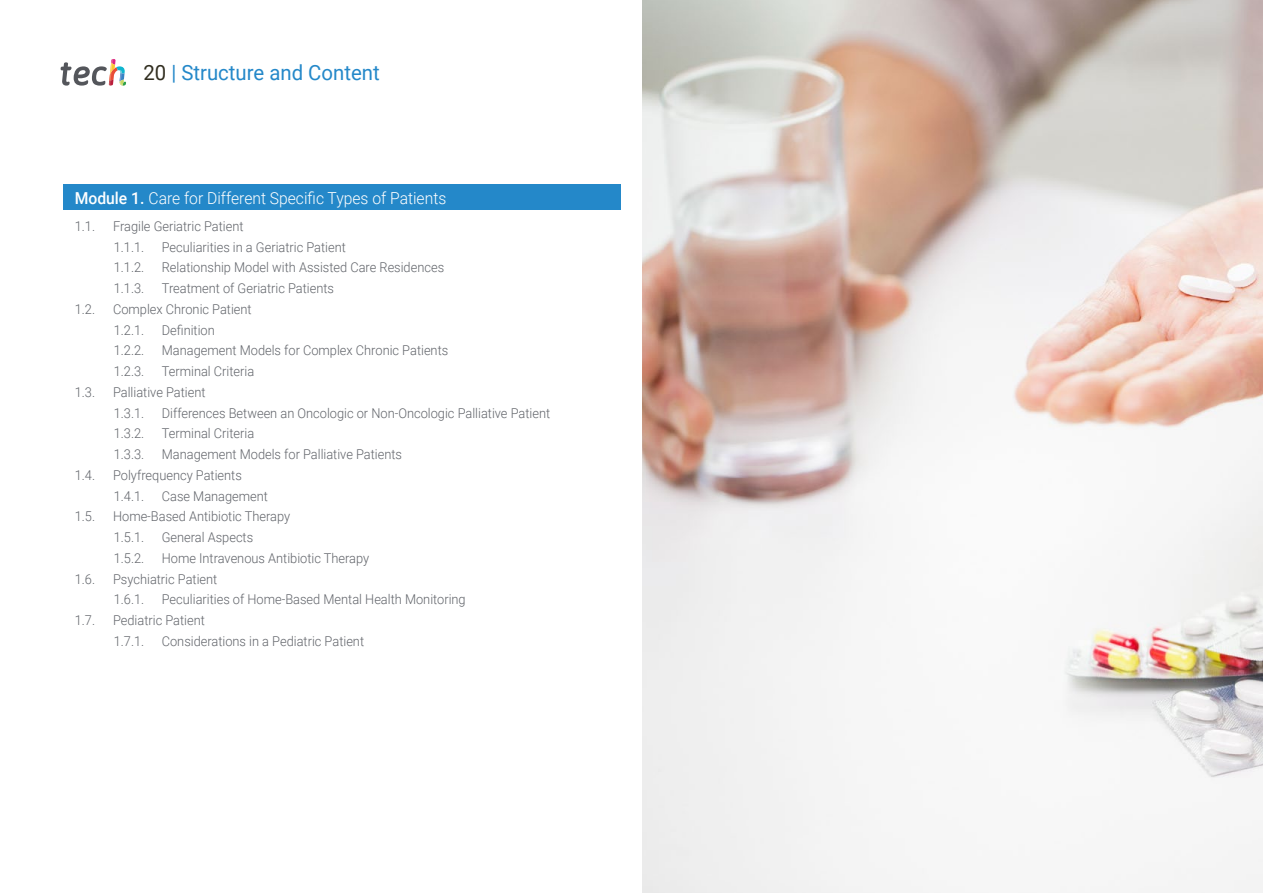
<style>
.page{position:relative;width:1263px;height:893px;background:#fff}
.page>*{position:absolute;margin:0;border:0;box-sizing:border-box;transform-origin:0 0}
.t1{font:21px "Roboto";color:#2488c9}
.t2{font:300 16.5px "Roboto";color:#fff;scale:.95 1}
.t3{font:300 13.5px/20.7px "Roboto";color:#61646a;scale:.95 1}
.s1{color:#312e20}
.s2{font-weight:500}
</style>
<div class="page">
<div style="left:64px;top:185px;width:557px;height:25px;background:#2488c9"></div>
<img style="left:642px;top:0;width:621px;height:893px">
<svg style="left:61px;top:59px;width:65px;height:27px"></svg>
<h1 class="t1" style="left:144px;top:57px;width:238px"><span class="s1">20</span> | Structure and Content</h1>
<p class="t2" style="left:75px;top:186px;width:393px"><span class="s2">Module 1.</span> Care for Different Specific Types of Patients</p>
<p class="t3" style="left:75px;top:215px;width:23px">1.1.</p>
<p class="t3" style="left:113px;top:215px;width:139px">Fragile Geriatric Patient<br>1.1.1.</p>
<p class="t3" style="left:162px;top:236px;width:195px">Peculiarities in a Geriatric Patient</p>
<p class="t3" style="left:114px;top:257px;width:34px">1.1.2.</p>
<p class="t3" style="left:162px;top:257px;width:299px">Relationship Model with Assisted Care Residences</p>
<p class="t3" style="left:114px;top:277px;width:34px">1.1.3.</p>
<p class="t3" style="left:162px;top:277px;width:183px">Treatment of Geriatric Patients</p>
<p class="t3" style="left:75px;top:298px;width:23px">1.2.</p>
<p class="t3" style="left:113px;top:298px;width:147px">Complex Chronic Patient<br>1.2.1.</p>
<p class="t3" style="left:162px;top:319px;width:57px">Definition</p>
<p class="t3" style="left:114px;top:340px;width:34px">1.2.2.</p>
<p class="t3" style="left:162px;top:340px;width:303px">Management Models for Complex Chronic Patients</p>
<p class="t3" style="left:114px;top:360px;width:34px">1.2.3.</p>
<p class="t3" style="left:162px;top:360px;width:99px">Terminal Criteria</p>
<p class="t3" style="left:75px;top:381px;width:23px">1.3.</p>
<p class="t3" style="left:113px;top:381px;width:99px">Palliative Patient<br>1.3.1.</p>
<p class="t3" style="left:162px;top:402px;width:410px">Differences Between an Oncologic or Non-Oncologic Palliative Patient</p>
<p class="t3" style="left:114px;top:423px;width:34px">1.3.2.</p>
<p class="t3" style="left:162px;top:423px;width:99px">Terminal Criteria</p>
<p class="t3" style="left:114px;top:443px;width:34px">1.3.3.</p>
<p class="t3" style="left:162px;top:443px;width:254px">Management Models for Palliative Patients</p>
<p class="t3" style="left:75px;top:464px;width:23px">1.4.</p>
<p class="t3" style="left:113px;top:464px;width:137px">Polyfrequency Patients<br>1.4.1.</p>
<p class="t3" style="left:162px;top:485px;width:113px">Case Management</p>
<p class="t3" style="left:75px;top:506px;width:23px">1.5.</p>
<p class="t3" style="left:113px;top:506px;width:188px">Home-Based Antibiotic Therapy<br>1.5.1.</p>
<p class="t3" style="left:162px;top:526px;width:98px">General Aspects</p>
<p class="t3" style="left:114px;top:547px;width:34px">1.5.2.</p>
<p class="t3" style="left:162px;top:547px;width:220px">Home Intravenous Antibiotic Therapy</p>
<p class="t3" style="left:75px;top:568px;width:23px">1.6.</p>
<p class="t3" style="left:113px;top:568px;width:111px">Psychiatric Patient<br>1.6.1.</p>
<p class="t3" style="left:162px;top:589px;width:321px">Peculiarities of Home-Based Mental Health Monitoring</p>
<p class="t3" style="left:75px;top:609px;width:23px">1.7.</p>
<p class="t3" style="left:113px;top:609px;width:98px">Pediatric Patient<br>1.7.1.</p>
<p class="t3" style="left:162px;top:630px;width:214px">Considerations in a Pediatric Patient</p>
</div>
